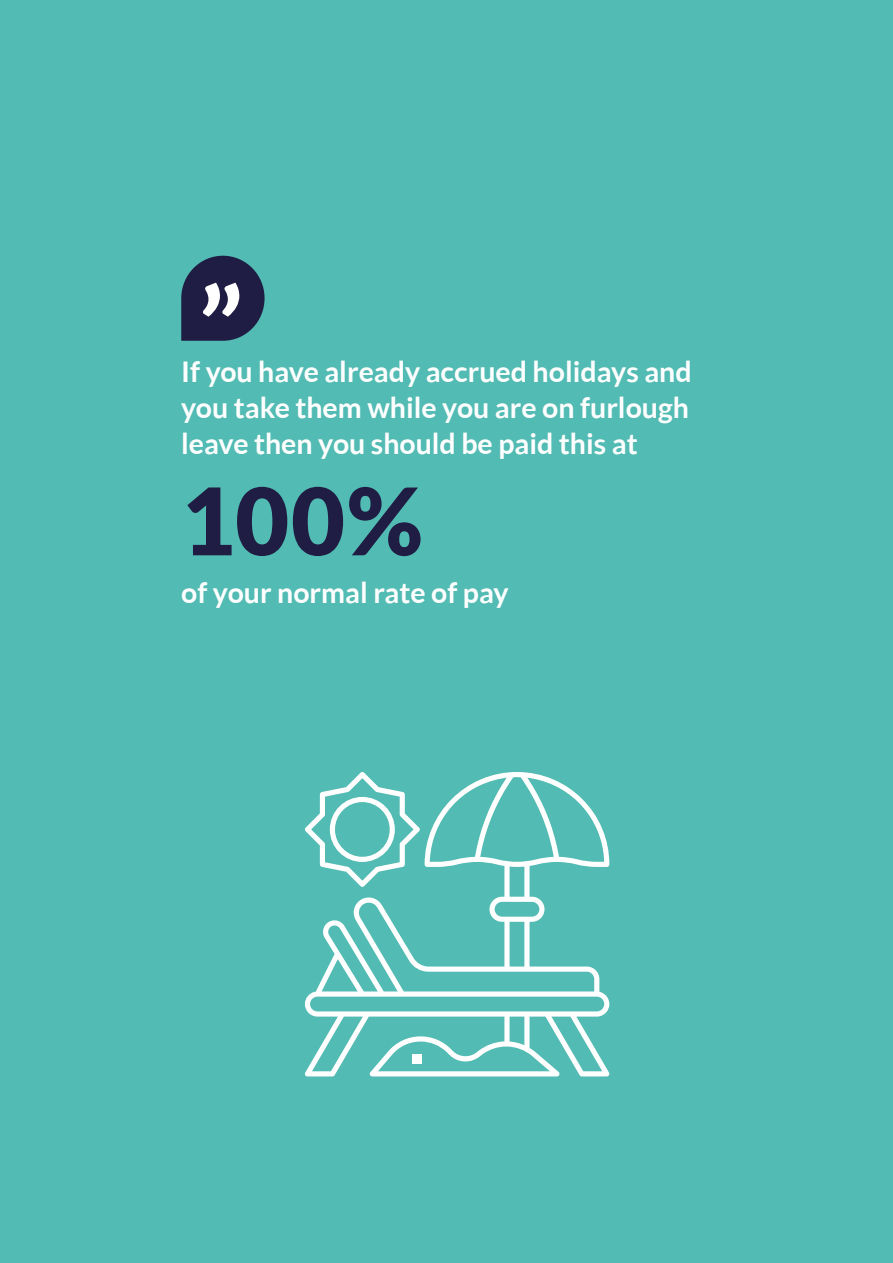
<style>
.page{position:relative;width:893px;height:1263px;background:#52bbb3}
.page>*{position:absolute;margin:0;border:0;box-sizing:border-box;transform-origin:0 0}
.t1{font:700 116.7px "Lato";color:#fff}
.t2{font:900 93px "Lato";color:#1f1d43}
.t3{font:700 28.5px/36px "Lato";color:#fff}
</style>
<div class="page">
<svg style="left:181px;top:256px;width:84px;height:85px"></svg>
<svg style="left:305px;top:772px;width:304px;height:304px"></svg>
<svg style="left:305px;top:772px;width:115px;height:115px"></svg>
<div style="left:412px;top:1054px;width:10px;height:10px;background:#fff"></div>
<h1 class="t1" style="left:198px;top:263px;width:47px">”</h1>
<p class="t3" style="left:181px;top:353px;width:512px">If you have already accrued holidays and</p>
<p class="t3" style="left:181px;top:389px;width:509px">you take them while you are on furlough leave then you should be paid this at</p>
<h2 class="t2" style="left:181px;top:467px;width:243px">100%</h2>
<p class="t3" style="left:181px;top:574px;width:329px">of your normal rate of pay</p>
</div>
